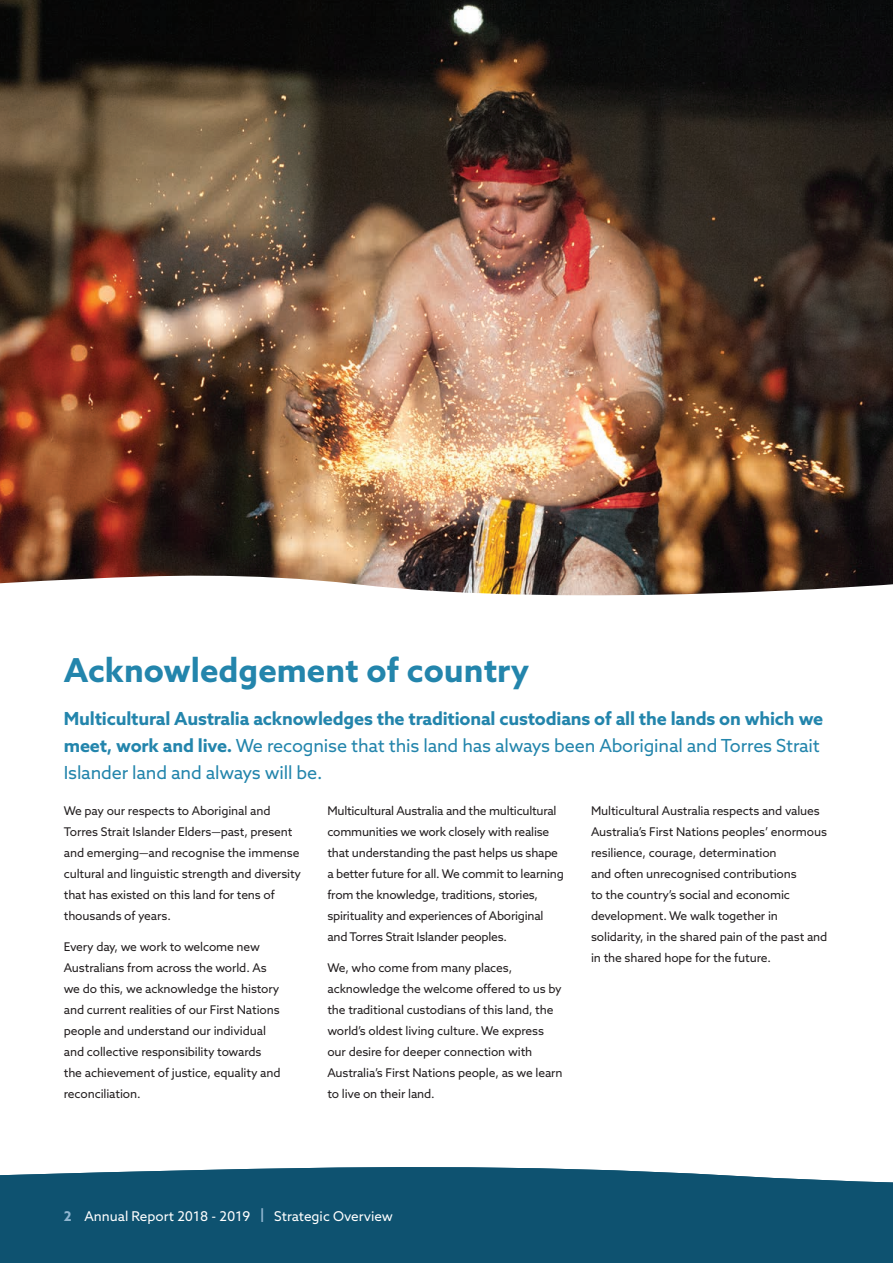
<style>
.page{position:relative;width:893px;height:1263px;background:#fff}
.page>*{position:absolute;margin:0;border:0;box-sizing:border-box;transform-origin:0 0}
.t1{font:700 33px "Azo Sans";color:#2385ac}
.t2{font:700 18px/27px "Azo Sans";letter-spacing:-.01em;color:#2385ac}
.t3{font:13.5px "Azo Sans";color:#fff}
.t4{font:12px/21px "Azo Sans";letter-spacing:-.01em;color:#231f20}
.s1{font-weight:400}
.s2{font-weight:700;color:#90b6d0}
</style>
<div class="page">
<div style="left:0;top:1167px;width:893px;height:96px;background:#0e5270"></div>
<img style="left:0;top:0;width:893px;height:572px">
<img style="left:0;top:572px;width:893px;height:24px">
<p class="t1" style="left:64px;top:649px;width:467px">Acknowledgement of country</p>
<p class="t2" style="left:64px;top:705px;width:761px">Multicultural Australia acknowledges the traditional custodians of all the lands on which we meet, work and live. <span class="s1">We recognise that this land has always been Aboriginal and Torres Strait<br>Islander land and always will be.</span></p>
<p class="t4" style="left:64px;top:800px;width:239px">We pay our respects to Aboriginal and Torres Strait Islander Elders—past, present and emerging—and recognise the immense cultural and linguistic strength and diversity that has existed on this land for tens of thousands of years.</p>
<p class="t4" style="left:64px;top:936px;width:218px">Every day, we work to welcome new Australians from across the world. As we do this, we acknowledge the history and current realities of our First Nations people and understand our individual and collective responsibility towards the achievement of justice, equality and reconciliation.</p>
<p class="t4" style="left:327px;top:800px;width:238px">Multicultural Australia and the multicultural communities we work closely with realise that understanding the past helps us shape a better future for all. We commit to learning from the knowledge, traditions, stories, spirituality and experiences of Aboriginal and Torres Strait Islander peoples.</p>
<p class="t4" style="left:327px;top:957px;width:237px">We, who come from many places, acknowledge the welcome offered to us by the traditional custodians of this land, the world’s oldest living culture. We express our desire for deeper connection with Australia’s First Nations people, as we learn to live on their land.</p>
<p class="t4" style="left:591px;top:800px;width:238px">Multicultural Australia respects and values Australia’s First Nations peoples’ enormous resilience, courage, determination<br>and often unrecognised contributions<br>to the country’s social and economic development. We walk together in solidarity, in the shared pain of the past and in the shared hope for the future.</p>
<p class="t3" style="left:64px;top:1207px;width:331px"><span class="s2">2</span> Annual Report 2018 - 2019 <span class="s2">|</span> Strategic Overview</p>
</div>
